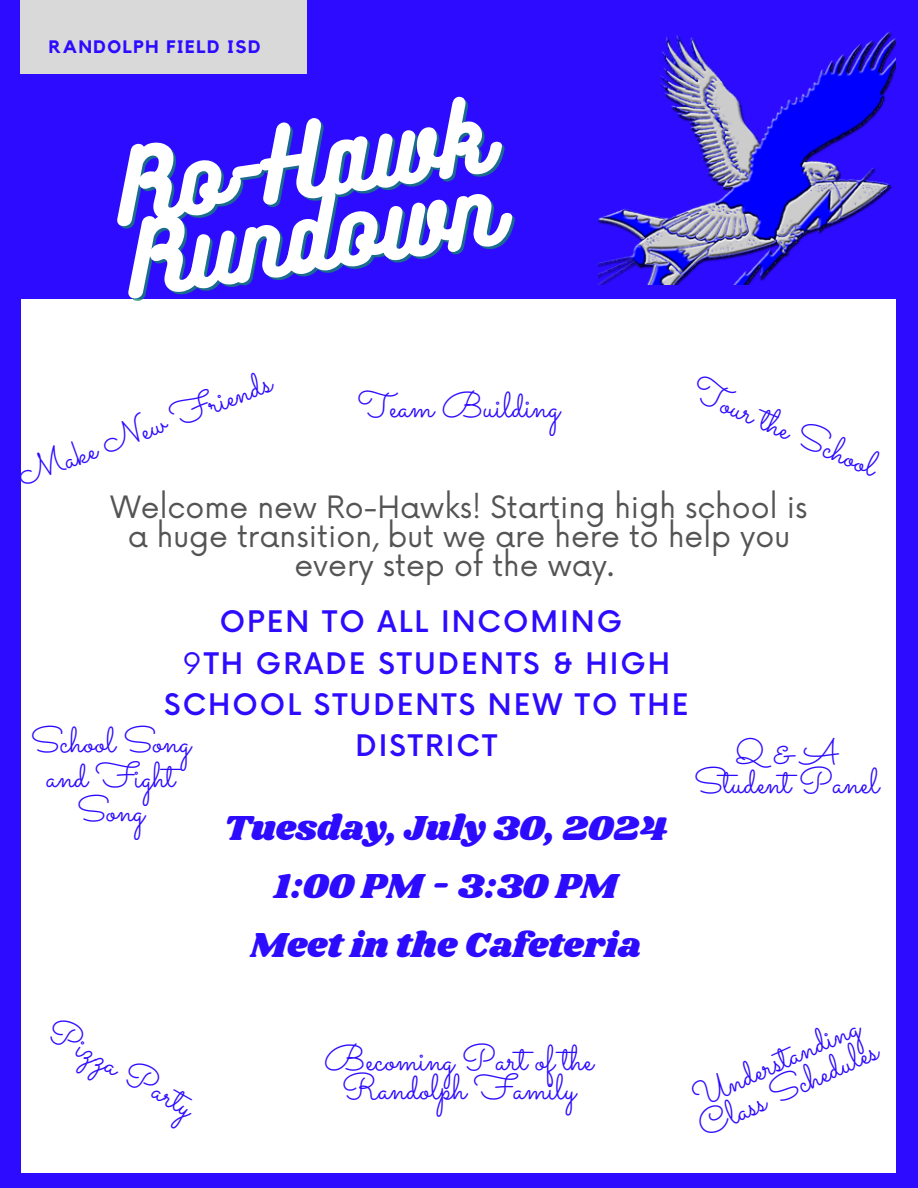
<style>
.page{position:relative;width:918px;height:1188px;background:#2c0bff}
.page>*{position:absolute;margin:0;border:0;box-sizing:border-box;transform-origin:0 0}
.t1{font:91.65px "Bukhari Script";color:#fff}
.t2{font:36px/34.8px "Sacramento";color:#2c0bff;text-align:center}
.t3{font:36px "Shrikhand";color:#2c0bff}
.t4{font:30px/29.2px "Now";color:#545454;text-align:center}
.t5{font:500 28.95px/41.2px "Now";letter-spacing:.07em;color:#2c0bff;text-align:center}
.t6{font:700 18px "Kollektif";letter-spacing:.09em;color:#2c0bff}
.s1{font-weight:400}
</style>
<div class="page">
<div style="left:21px;top:0;width:286px;height:74px;background:#d9d9d9"></div>
<div style="left:21px;top:300px;width:875px;height:873px;background:#fff"></div>
<img style="left:598px;top:31px;width:297px;height:254px">
<p class="t6" style="left:49px;top:38px;width:213px">RANDOLPH FIELD ISD</p>
<h3 class="t1" style="left:108px;top:129px;width:375px;rotate:-8deg">Ro-Hawk</h3>
<h4 class="t1" style="left:119px;top:201px;width:374px;rotate:-8deg">Rundown</h4>
<h5 class="t2" style="left:12px;top:459px;width:270px;rotate:-21deg">Make New Friends</h5>
<h3 class="t2" style="left:358px;top:388px;width:203px">Team Building</h3>
<h3 class="t2" style="left:701px;top:371px;width:200px;rotate:23deg">Tour the School</h3>
<h3 class="t4" style="left:111px;top:494px;width:698px">Welcome new Ro-Hawks! Starting high school is a huge transition, but we are here to help you every step of the way.</h3>
<p class="t5" style="left:164px;top:603px;width:526px">OPEN TO ALL INCOMING<br><span class="s1">9</span>TH GRADE STUDENTS &amp; HIGH<br>SCHOOL STUDENTS NEW TO THE<br>DISTRICT</p>
<h3 class="t2" style="left:30px;top:722px;width:162px">School Song and Fight<br>Song</h3>
<h3 class="t3" style="left:224px;top:803px;width:445px">Tuesday, July 30, 2024</h3>
<h3 class="t3" style="left:274px;top:861px;width:345px">1:00 PM - 3:30 PM</h3>
<h3 class="t3" style="left:250px;top:920px;width:393px">Meet in the Cafeteria</h3>
<h2 class="t2" style="left:694px;top:737px;width:187px;line-height:29.2px">Q &amp; A<br>Student Panel</h2>
<h3 class="t2" style="left:59px;top:1012px;width:165px;rotate:29deg">Pizza Party</h3>
<p class="t2" style="left:324px;top:1043px;width:271px;line-height:29.2px">Becoming Part of the<br>Randolph Family</p>
<h3 class="t2" style="left:681px;top:1087px;width:195px;line-height:29.4px;text-align:left;rotate:-25deg">Understanding<br>Class Schedules</h3>
</div>
